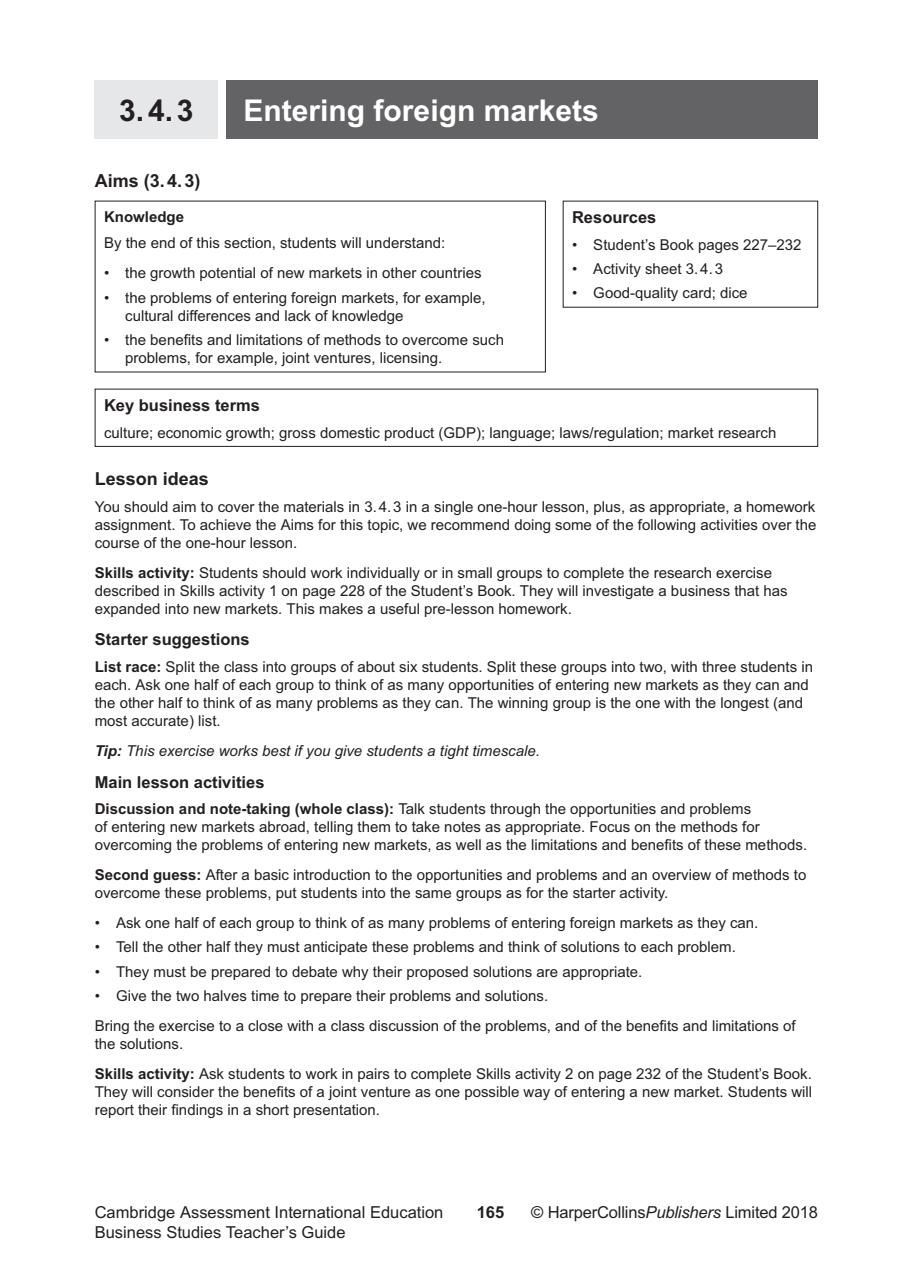
<style>
.page{position:relative;width:915px;height:1288px;background:#fff}
.page>*{position:absolute;margin:0;border:0;box-sizing:border-box;transform-origin:0 0}
.t1{font:700 30px "Arial";color:#fff}
.t2{font:700 30px "Arial";color:#231f20}
.t3{font:700 18px "Arial";color:#231f20}
.t4{font:16.5px "Arial";color:#231f20}
.t5{font:700 16.5px "Arial";color:#231f20}
.t6{font:15px/18px "Arial";color:#231f20}
.t7{font:italic 15px "Arial";color:#231f20}
.t8{font:700 15px "Arial";color:#231f20}
.s1{font-weight:700}
.s2{font-style:italic}
</style>
<div class="page">
<div style="left:95px;top:389px;width:723px;height:58px;border:1px solid #231f20"></div>
<div style="left:226px;top:80px;width:591px;height:59px;background:#636366"></div>
<div style="left:95px;top:80px;width:123px;height:59px;background:#e6e7e9"></div>
<h1 class="t2" style="left:119px;top:94px;width:76px">3.4.3</h1>
<h1 class="t1" style="left:243px;top:94px;width:357px">Entering foreign markets</h1>
<p class="t3" style="left:95px;top:171px;width:107px">Aims (3.4.3)</p>
<p class="t8" style="left:104px;top:208px;width:82px">Knowledge</p>
<p class="t6" style="left:104px;top:234px;width:343px">By the end of this section, students will understand:</p>
<p class="t6" style="left:104px;top:264px;width:379px">• the growth potential of new markets in other countries</p>
<p class="t6" style="left:125px;top:288px;width:362px;text-indent:-21px">• the problems of entering foreign markets, for example, cultural differences and lack of knowledge</p>
<p class="t6" style="left:125px;top:331px;width:380px;text-indent:-21px">• the benefits and limitations of methods to overcome such problems, for example, joint ventures, licensing.</p>
<p class="t5" style="left:572px;top:208px;width:86px">Resources</p>
<p class="t6" style="left:572px;top:235px;width:231px">• Student’s Book pages 227–232</p>
<p class="t6" style="left:572px;top:260px;width:152px">• Activity sheet 3.4.3</p>
<p class="t6" style="left:572px;top:284px;width:177px">• Good-quality card; dice</p>
<p class="t5" style="left:104px;top:396px;width:157px">Key business terms</p>
<p class="t6" style="left:104px;top:423px;width:673px">culture; economic growth; gross domestic product (GDP); language; laws/regulation; market research</p>
<p class="t3" style="left:95px;top:469px;width:116px">Lesson ideas</p>
<p class="t6" style="left:95px;top:497px;width:723px;text-align:justify">You should aim to cover the materials in 3.4.3 in a single one-hour lesson, plus, as appropriate, a homework assignment. To achieve the Aims for this topic, we recommend doing some of the following activities over the course of the one-hour lesson.</p>
<p class="t6" style="left:95px;top:563px;width:694px"><span class="s1">Skills activity:</span> Students should work individually or in small groups to complete the research exercise described in Skills activity 1 on page 228 of the Student’s Book. They will investigate a business that has expanded into new markets. This makes a useful pre-lesson homework.</p>
<p class="t5" style="left:95px;top:630px;width:156px">Starter suggestions</p>
<p class="t6" style="left:95px;top:657px;width:719px"><span class="s1">List race:</span> Split the class into groups of about six students. Split these groups into two, with three students in each. Ask one half of each group to think of as many opportunities of entering new markets as they can and the other half to think of as many problems as they can. The winning group is the one with the longest (and most accurate) list.</p>
<p class="t7" style="left:95px;top:742px;width:446px"><span class="s1">Tip:</span> This exercise works best if you give students a tight timescale.</p>
<p class="t5" style="left:95px;top:772px;width:171px">Main lesson activities</p>
<p class="t6" style="left:95px;top:799px;width:713px"><span class="s1">Discussion and note-taking (whole class):</span> Talk students through the opportunities and problems<br>of entering new markets abroad, telling them to take notes as appropriate. Focus on the methods for overcoming the problems of entering new markets, as well as the limitations and benefits of these methods.</p>
<p class="t6" style="left:95px;top:865px;width:713px"><span class="s1">Second guess:</span> After a basic introduction to the opportunities and problems and an overview of methods to overcome these problems, put students into the same groups as for the starter activity.</p>
<p class="t6" style="left:95px;top:913px;width:665px">• Ask one half of each group to think of as many problems of entering foreign markets as they can.</p>
<p class="t6" style="left:95px;top:938px;width:642px">• Tell the other half they must anticipate these problems and think of solutions to each problem.</p>
<p class="t6" style="left:95px;top:962px;width:549px">• They must be prepared to debate why their proposed solutions are appropriate.</p>
<p class="t6" style="left:95px;top:981px;width:702px;line-height:30px">• Give the two halves time to prepare their problems and solutions.<br>Bring the exercise to a close with a class discussion of the problems, and of the benefits and limitations of</p>
<p class="t6" style="left:95px;top:1029px;width:718px;line-height:30px">the solutions.<br><span class="s1">Skills activity:</span> Ask students to work in pairs to complete Skills activity 2 on page 232 of the Student’s Book.</p>
<p class="t6" style="left:95px;top:1083px;width:718px">They will consider the benefits of a joint venture as one possible way of entering a new market. Students will report their findings in a short presentation.</p>
<p class="t4" style="left:95px;top:1203px;width:350px">Cambridge Assessment International Education</p>
<p class="t5" style="left:476px;top:1203px;width:29px">165</p>
<p class="t4" style="left:531px;top:1203px;width:288px">© HarperCollins<span class="s2">Publishers</span> Limited 2018</p>
<p class="t4" style="left:95px;top:1223px;width:252px">Business Studies Teacher’s Guide</p>
</div>
